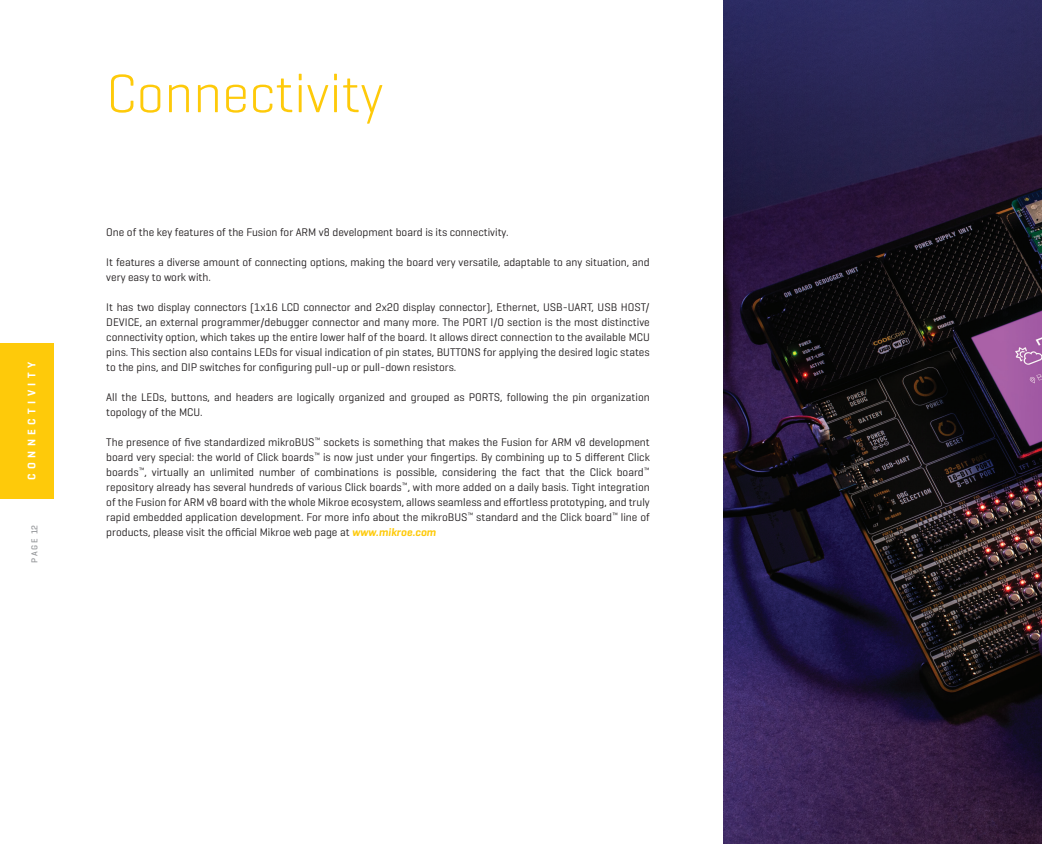
<style>
.page{position:relative;width:1042px;height:844px;background:#fff}
.page>*{position:absolute;margin:0;border:0;box-sizing:border-box;transform-origin:0 0}
.Naslov{font:300 55px "Geogrotesque";color:#feca0a}
.Unutrasnji_text{font:600 13.75px "Geogrotesque";letter-spacing:.1em;color:#fff}
.t1{font:11.25px/15px "Geogrotesque";color:#231f20}
.Unutrasnji_text-2{font:600 11.25px "Geogrotesque";color:#fff}
.t2{font:500 8.75px "Geogrotesque";color:#939598}
.s1{font-weight:600;font-style:italic;color:#feca0a}
</style>
<div class="page">
<div style="left:0;top:343px;width:53px;height:155px;background:#feca0a"></div>
<img style="left:723px;top:0;width:319px;height:843px">
<p class="Unutrasnji_text-2" style="left:25px;top:480px;width:119px;rotate:-90deg">C O N N E C T I V I T Y</p>
<p class="Unutrasnji_text" style="left:24px;top:498px;width:101px;rotate:-90deg">CONNECTIVITY</p>
<p class="t2" style="left:29px;top:563px;width:40px;rotate:-90deg">P A G E 12</p>
<p class="Naslov" style="left:106px;top:59px;width:279px">Connectivity</p>
<p class="t1" style="left:106px;top:224px;width:404px">One of the key features of the Fusion for ARM v8 development board is its connectivity.</p>
<p class="t1" style="left:106px;top:254px;width:545px">It features a diverse amount of connecting options, making the board very versatile, adaptable to any situation, and very easy to work with.</p>
<p class="t1" style="left:106px;top:299px;width:545px;text-align:justify">It has two display connectors (1x16 LCD connector and 2x20 display connector), Ethernet, USB-UART, USB HOST/ DEVICE, an external programmer/debugger connector and many more. The PORT I/O section is the most distinctive connectivity option, which takes up the entire lower half of the board. It allows direct connection to the available MCU pins. This section also contains LEDs for visual indication of pin states, BUTTONS for applying the desired logic states to the pins, and DIP switches for configuring pull-up or pull-down resistors.</p>
<p class="t1" style="left:106px;top:389px;width:545px">All the LEDs, buttons, and headers are logically organized and grouped as PORTS, following the pin organization topology of the MCU.</p>
<p class="t1" style="left:106px;top:434px;width:545px;text-align:justify">The presence of five standardized mikroBUS<sup>™</sup> sockets is something that makes the Fusion for ARM v8 development board very special: the world of Click boards<sup>™</sup> is now just under your fingertips. By combining up to 5 different Click boards<sup>™</sup>, virtually an unlimited number of combinations is possible, considering the fact that the Click board<sup>™ </sup>repository already has several hundreds of various Click boards<sup>™</sup>, with more added on a daily basis. Tight integration of the Fusion for ARM v8 board with the whole Mikroe ecosystem, allows seamless and effortless prototyping, and truly rapid embedded application development. For more info about the mikroBUS<sup>™</sup> standard and the Click board<sup>™</sup> line of products, please visit the official Mikroe web page at <span class="s1">www.mikroe.com</span></p>
</div>
